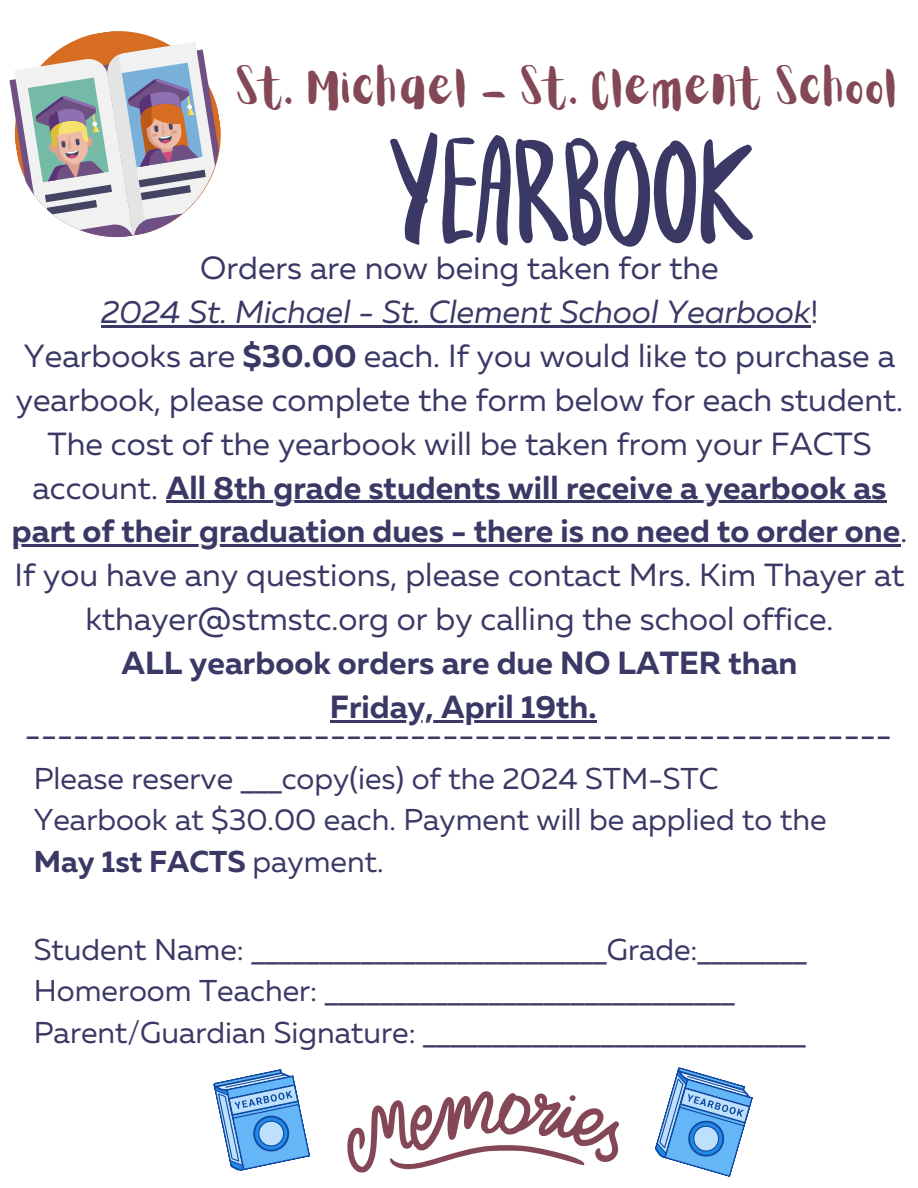
<style>
.page{position:relative;width:918px;height:1188px;background:#fff}
.page>*{position:absolute;margin:0;border:0;box-sizing:border-box;transform-origin:0 0}
.t1{font:42px "Aloja Extended";color:#834755}
.t2{font:33.15px "Muller";color:#3a3965}
.t3{font:31.95px/43.8px "Muller";color:#3a3965;text-align:center}
.t4{font:italic 31.95px "Muller";color:#3a3965}
.t5{font:700 31.95px "Muller";color:#3a3965}
.t6{font:30.15px "Muller";color:#3a3965}
.t7{font:700 30.15px "Muller";color:#3a3965}
.s1{font-style:normal}
.s2{font-weight:700}
.s3{font-weight:400}
</style>
<div class="page">
<svg style="left:72px;top:31px;width:92px;height:11px"></svg>
<svg style="left:14px;top:42px;width:207px;height:196px"></svg>
<svg style="left:390px;top:132px;width:363px;height:115px"></svg>
<svg style="left:347px;top:1091px;width:272px;height:82px"></svg>
<svg style="left:213px;top:1069px;width:97px;height:102px"></svg>
<hr style="left:101px;top:325px;width:710px;height:3px;background:#3a3965">
<hr style="left:166px;top:501px;width:721px;height:2px;background:#3a3965">
<hr style="left:12px;top:545px;width:888px;height:2px;background:#3a3965">
<hr style="left:330px;top:720px;width:266px;height:2px;background:#3a3965">
<svg style="left:655px;top:1067px;width:98px;height:110px"></svg>
<p class="t1" style="left:237px;top:69px;width:663px">St. Michael - St. Clement School</p>
<h1 class="t3" style="left:200px;top:249px;width:520px">Orders are now being taken for the</h1>
<p class="t4" style="left:101px;top:299px;width:719px">2024 St. Michael - St. Clement School Yearbook<span class="s1">!</span></p>
<p class="t3" style="left:16px;top:337px;width:889px">Yearbooks are <span class="s2">$30.00</span> each. If you would like to purchase a yearbook, please complete the form below for each student.<br>The cost of the yearbook will be taken from your FACTS account. <span class="s2">All 8th grade students will receive a yearbook as</span></p>
<p class="t3" style="left:12px;top:512px;width:897px"><span class="s2">part of their graduation dues - there is no need to order one</span>.<br>If you have any questions, please contact Mrs. Kim Thayer at kthayer@stmstc.org or by calling the school office.<br><span class="s2">ALL yearbook orders are due NO LATER than</span></p>
<p class="t5" style="left:330px;top:693px;width:268px">Friday, April 19th.</p>
<p class="t2" style="left:25px;top:720px;width:868px">------------------------------------------------------</p>
<p class="t6" style="left:34px;top:765px;width:686px">Please reserve ___copy(ies) of the 2024 STM-STC</p>
<p class="t6" style="left:34px;top:807px;width:794px">Yearbook at $30.00 each. Payment will be applied to the</p>
<p class="t7" style="left:34px;top:849px;width:351px">May 1st FACTS <span class="s3">payment.</span></p>
<p class="t6" style="left:34px;top:936px;width:775px">Student Name: __________________________Grade:________</p>
<p class="t6" style="left:34px;top:978px;width:703px">Homeroom Teacher: ______________________________</p>
<p class="t6" style="left:34px;top:1020px;width:774px">Parent/Guardian Signature: ____________________________</p>
</div>
